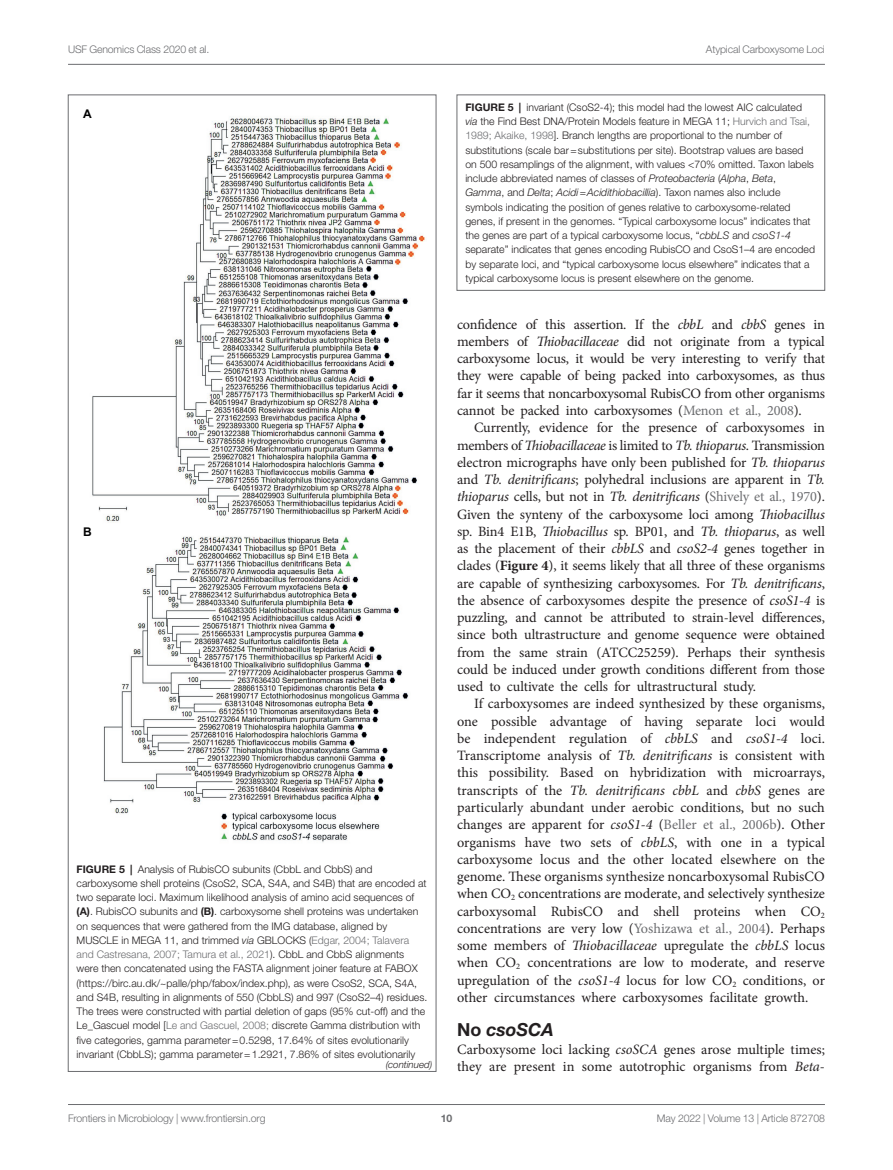
<style>
.page{position:relative;width:893px;height:1170px;background:#fff}
.page>*{position:absolute;margin:0;border:0;box-sizing:border-box;transform-origin:0 0}
.HEAD_2{font:italic 700 18px "Helvetica Neue LT Std";color:#231f20}
.TEXT{font:14.25px/17.2px "Minion Pro";letter-spacing:-.01em;color:#231f20;text-align:justify}
.TEXT_FLUSH{font:14.25px/17.2px "Minion Pro";color:#231f20}
.t1{font:700 12px "Arial";color:#000001}
.FIG_LEG{font:300 10.5px/14.2px "Helvetica Neue LT Std";color:#231f20}
.t2{font:300 10.5px "Helvetica Neue LT Std";letter-spacing:-.015em;color:#6c6d70}
.t3{font:700 10.5px "Helvetica Neue LT Std";color:#6c6d70}
.TFN_Continued{font:italic 300 9.75px "Helvetica Neue LT Std";color:#231f20}
.s1{font-weight:700}
.s2{font-style:italic}
.s3{color:#6c6d70}
.s4{font-style:normal}
</style>
<div class="page">
<hr style="left:68px;top:64px;width:757px;height:1px;background:#6c6d70">
<hr style="left:68px;top:1104px;width:757px;height:1px;background:#6c6d70">
<img style="left:92px;top:117px;width:333px;height:726px">
<p class="t2" style="left:68px;top:42px;width:143px">USF Genomics Class 2020 et al.</p>
<p class="t2" style="left:706px;top:42px;width:120px">Atypical Carboxysome Loci</p>
<p class="t1" style="left:83px;top:105px;width:10px">A</p>
<p class="t1" style="left:83px;top:523px;width:10px">B</p>
<p class="FIG_LEG" style="left:77px;top:861px;width:352px"><span class="s1">FIGURE 5 |</span> Analysis of RubisCO subunits (CbbL and CbbS) and carboxysome shell proteins (CsoS2, SCA, S4A, and S4B) that are encoded at two separate loci. Maximum likelihood analysis of amino acid sequences of <span class="s1">(A)</span>. RubisCO subunits and <span class="s1">(B)</span>. carboxysome shell proteins was undertaken on sequences that were gathered from the IMG database, aligned by MUSCLE in MEGA 11, and trimmed <span class="s2">via</span> GBLOCKS (<span class="s3">Edgar, 2004; Talavera and Castresana, 2007; Tamura et al., 2021</span>). CbbL and CbbS alignments were then concatenated using the FASTA alignment joiner feature at FABOX (https://birc.au.dk/~palle/php/fabox/index.php), as were CsoS2, SCA, S4A, and S4B, resulting in alignments of 550 (CbbLS) and 997 (CsoS2–4) residues.<br>The trees were constructed with partial deletion of gaps (95% cut-off) and the Le_Gascuel model [<span class="s3">Le and Gascuel, 2008;</span> discrete Gamma distribution with five categories, gamma parameter=0.5298, 17.64% of sites evolutionarily invariant (CbbLS); gamma parameter=1.2921, 7.86% of sites evolutionarily</p>
<p class="TFN_Continued" style="left:386px;top:1058px;width:48px">(continued)</p>
<p class="FIG_LEG" style="left:465px;top:100px;width:351px"><span class="s1">FIGURE 5 |</span> invariant (CsoS2-4); this model had the lowest AIC calculated <span class="s2">via</span> the Find Best DNA/Protein Models feature in MEGA 11; <span class="s3">Hurvich and Tsai, 1989; Akaike, 1998</span>]. Branch lengths are proportional to the number of substitutions (scale bar=substitutions per site). Bootstrap values are based on 500 resamplings of the alignment, with values &lt;70% omitted. Taxon labels include abbreviated names of classes of <span class="s2">Proteobacteria</span> (<span class="s2">Alpha</span>, <span class="s2">Beta</span>, <span class="s2">Gamma</span>, and <span class="s2">Delta</span>; <span class="s2">Acidi</span>=<span class="s2">Acidithiobacillia</span>). Taxon names also include symbols indicating the position of genes relative to carboxysome-related genes, if present in the genomes. “Typical carboxysome locus” indicates that the genes are part of a typical carboxysome locus, “<span class="s2">cbbLS</span> and <span class="s2">csoS1-4 </span>separate” indicates that genes encoding RubisCO and CsoS1–4 are encoded by separate loci, and “typical carboxysome locus elsewhere” indicates that a typical carboxysome locus is present elsewhere on the genome.</p>
<p class="TEXT" style="left:457px;top:315px;width:369px">confidence of this assertion. If the <span class="s2">cbbL</span> and <span class="s2">cbbS</span> genes in members of <span class="s2">Thiobacillaceae</span> did not originate from a typical carboxysome locus, it would be very interesting to verify that they were capable of being packed into carboxysomes, as thus far it seems that noncarboxysomal RubisCO from other organisms cannot be packed into carboxysomes (<span class="s3">Menon et al., 2008</span>).</p>
<p class="TEXT" style="left:457px;top:419px;width:369px;text-indent:17px">Currently, evidence for the presence of carboxysomes in members of <span class="s2">Thiobacillaceae</span> is limited to <span class="s2">Tb. thioparus</span>. Transmission electron micrographs have only been published for <span class="s2">Tb. thioparus </span>and <span class="s2">Tb. denitrificans</span>; polyhedral inclusions are apparent in <span class="s2">Tb. thioparus</span> cells, but not in <span class="s2">Tb. denitrificans</span> (<span class="s3">Shively et al., 1970</span>).<br>Given the synteny of the carboxysome loci among <span class="s2">Thiobacillus </span>sp. Bin4 E1B, <span class="s2">Thiobacillus</span> sp. BP01, and <span class="s2">Tb. thioparus</span>, as well as the placement of their <span class="s2">cbbLS</span> and <span class="s2">csoS2-4</span> genes together in clades (<span class="s1">Figure 4</span>), it seems likely that all three of these organisms are capable of synthesizing carboxysomes. For <span class="s2">Tb. denitrificans</span>, the absence of carboxysomes despite the presence of <span class="s2">csoS1-4</span> is puzzling, and cannot be attributed to strain-level differences, since both ultrastructure and genome sequence were obtained from the same strain (ATCC25259). Perhaps their synthesis could be induced under growth conditions different from those used to cultivate the cells for ultrastructural study.</p>
<p class="TEXT" style="left:457px;top:695px;width:369px;text-indent:17px">If carboxysomes are indeed synthesized by these organisms, one possible advantage of having separate loci would be independent regulation of <span class="s2">cbbLS</span> and <span class="s2">csoS1-4</span> loci.<br>Transcriptome analysis of <span class="s2">Tb. denitrificans</span> is consistent with this possibility. Based on hybridization with microarrays, transcripts of the <span class="s2">Tb. denitrificans cbbL</span> and <span class="s2">cbbS</span> genes are particularly abundant under aerobic conditions, but no such changes are apparent for <span class="s2">csoS1-4</span> (<span class="s3">Beller et al., 2006b</span>). Other organisms have two sets of <span class="s2">cbbLS</span>, with one in a typical carboxysome locus and the other located elsewhere on the genome. These organisms synthesize noncarboxysomal RubisCO when CO<sub>2</sub> concentrations are moderate, and selectively synthesize carboxysomal RubisCO and shell proteins when CO<sub>2 </sub>concentrations are very low (<span class="s3">Yoshizawa et al., 2004</span>). Perhaps some members of <span class="s2">Thiobacillaceae</span> upregulate the <span class="s2">cbbLS</span> locus when CO<sub>2</sub> concentrations are low to moderate, and reserve upregulation of the <span class="s2">csoS1-4</span> locus for low CO<sub>2</sub> conditions, or other circumstances where carboxysomes facilitate growth.</p>
<p class="HEAD_2" style="left:457px;top:1018px;width:98px"><span class="s4">No</span> csoSCA</p>
<p class="TEXT_FLUSH" style="left:457px;top:1040px;width:369px">Carboxysome loci lacking <span class="s2">csoSCA</span> genes arose multiple times; they are present in some autotrophic organisms from <span class="s2">Beta</span>-</p>
<p class="t2" style="left:68px;top:1111px;width:199px">Frontiers in Microbiology | www.frontiersin.org</p>
<p class="t3" style="left:441px;top:1111px;width:13px">10</p>
<p class="t2" style="left:657px;top:1111px;width:169px">May 2022 | Volume 13 | Article 872708</p>
</div>
